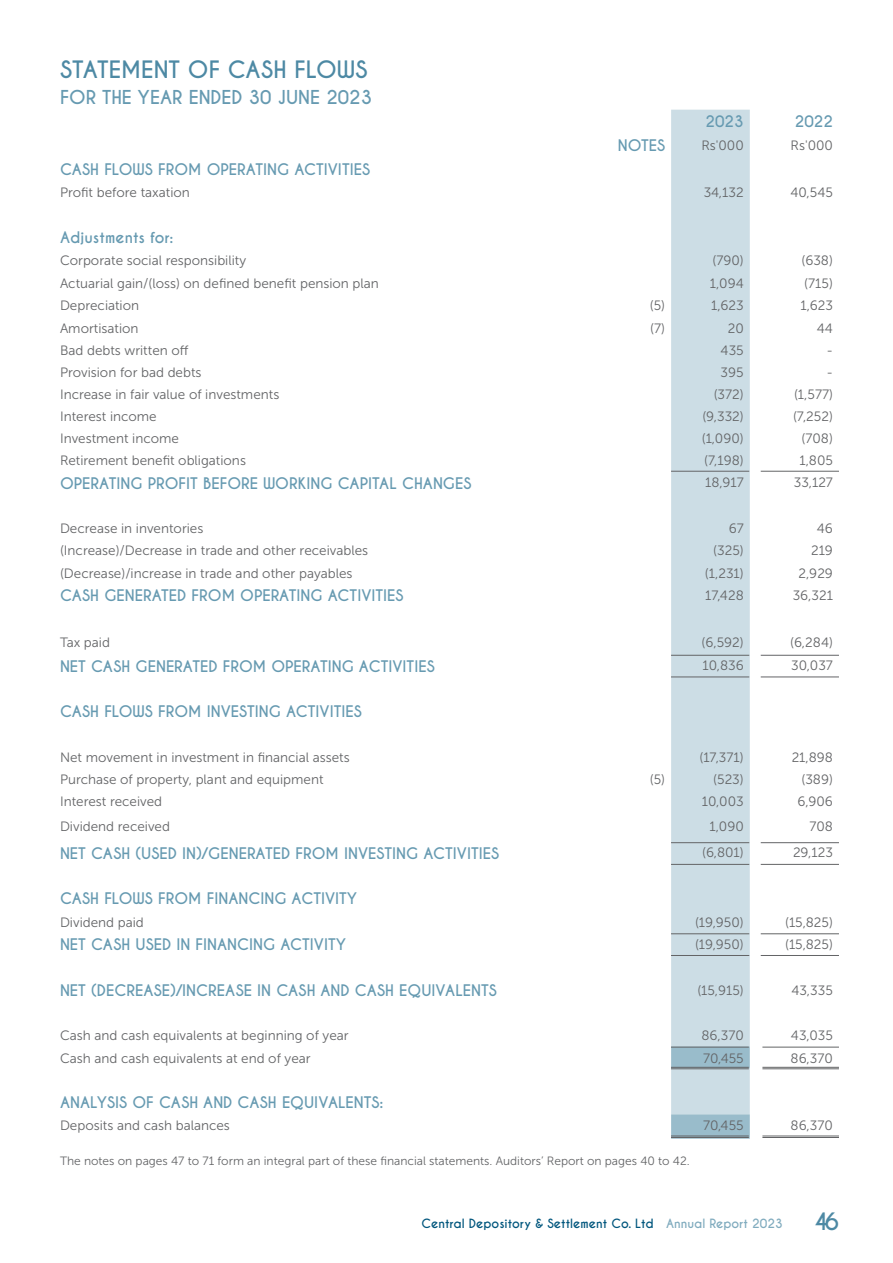
<style>
.page{position:relative;width:893px;height:1263px;background:#fff}
.page>*{position:absolute;margin:0;border:0;box-sizing:border-box;transform-origin:0 0}
.t1{font:700 22.5px "Caviar Dreams";color:#4d89a4}
.t2{font:700 18px "Caviar Dreams";color:#669ab1}
.t3{font:700 15px "Caviar Dreams";color:#669ab1}
.t4{font:13.5px "Museo Sans 300";color:#636466}
.t5{font:12px "Museo Sans 300";color:#636466}
.t6{font:700 12px "Caviar Dreams";color:#00567d}
.s1{color:#80abbe}
</style>
<div class="page">
<div style="left:671px;top:110px;width:79px;height:936px;background:#ccdde5"></div>
<svg style="left:671px;top:1046px;width:79px;height:93px"></svg>
<hr style="left:671px;top:471px;width:78px;height:1px;background:#636466">
<hr style="left:761px;top:471px;width:78px;height:1px;background:#636466">
<hr style="left:671px;top:676px;width:78px;height:1px;background:#636466">
<hr style="left:761px;top:676px;width:78px;height:1px;background:#636466">
<hr style="left:671px;top:655px;width:78px;height:1px;background:#636466">
<hr style="left:761px;top:655px;width:78px;height:1px;background:#636466">
<hr style="left:671px;top:864px;width:78px;height:1px;background:#636466">
<hr style="left:761px;top:864px;width:78px;height:1px;background:#636466">
<hr style="left:671px;top:842px;width:78px;height:1px;background:#636466">
<hr style="left:761px;top:842px;width:78px;height:1px;background:#636466">
<hr style="left:671px;top:955px;width:78px;height:1px;background:#636466">
<hr style="left:761px;top:955px;width:78px;height:1px;background:#636466">
<hr style="left:671px;top:933px;width:78px;height:1px;background:#636466">
<hr style="left:761px;top:933px;width:78px;height:1px;background:#636466">
<hr style="left:671px;top:1047px;width:78px;height:1px;background:#636466">
<hr style="left:671px;top:1067px;width:78px;height:1px;background:#636466">
<hr style="left:671px;top:1068px;width:78px;height:1px;background:#636466">
<hr style="left:671px;top:1135px;width:78px;height:1px;background:#636466">
<hr style="left:671px;top:1137px;width:78px;height:1px;background:#636466">
<hr style="left:762px;top:1047px;width:77px;height:1px;background:#636466">
<hr style="left:762px;top:1067px;width:77px;height:1px;background:#636466">
<hr style="left:762px;top:1068px;width:77px;height:1px;background:#636466">
<hr style="left:762px;top:1135px;width:77px;height:1px;background:#636466">
<hr style="left:762px;top:1137px;width:77px;height:1px;background:#636466">
<h1 class="t1" style="left:60px;top:56px;width:309px">STATEMENT OF CASH FLOWS</h1>
<h2 class="t2" style="left:60px;top:86px;width:314px">FOR THE YEAR ENDED 30 JUNE 2023</h2>
<p class="t3" style="left:706px;top:113px;width:40px">2023</p>
<p class="t3" style="left:795px;top:113px;width:40px">2022</p>
<p class="t3" style="left:618px;top:136px;width:49px">NOTES</p>
<p class="t4" style="left:701px;top:138px;width:44px">Rs'000</p>
<p class="t4" style="left:790px;top:138px;width:44px">Rs'000</p>
<p class="t3" style="left:60px;top:160px;width:312px">CASH FLOWS FROM OPERATING ACTIVITIES</p>
<p class="t4" style="left:60px;top:185px;width:131px">Profit before taxation</p>
<p class="t4" style="left:704px;top:185px;width:42px">34,132</p>
<p class="t4" style="left:790px;top:185px;width:44px">40,545</p>
<p class="t3" style="left:60px;top:228px;width:115px">Adjustments for:</p>
<p class="t4" style="left:60px;top:253px;width:188px">Corporate social responsibility</p>
<p class="t4" style="left:712px;top:253px;width:33px">(790)</p>
<p class="t4" style="left:801px;top:253px;width:33px">(638)</p>
<p class="t4" style="left:60px;top:276px;width:320px">Actuarial gain/(loss) on defined benefit pension plan</p>
<p class="t4" style="left:710px;top:276px;width:35px">1,094</p>
<p class="t4" style="left:804px;top:276px;width:30px">(715)</p>
<p class="t4" style="left:60px;top:298px;width:81px">Depreciation</p>
<p class="t4" style="left:650px;top:298px;width:17px">(5)</p>
<p class="t4" style="left:711px;top:298px;width:34px">1,623</p>
<p class="t4" style="left:800px;top:298px;width:34px">1,623</p>
<p class="t4" style="left:60px;top:321px;width:80px">Amortisation</p>
<p class="t4" style="left:650px;top:321px;width:16px">(7)</p>
<p class="t4" style="left:728px;top:321px;width:18px">20</p>
<p class="t4" style="left:817px;top:321px;width:18px">44</p>
<p class="t4" style="left:60px;top:343px;width:130px">Bad debts written off</p>
<p class="t4" style="left:721px;top:343px;width:25px">435</p>
<p class="t4" style="left:826px;top:343px;width:8px">-</p>
<p class="t4" style="left:60px;top:365px;width:143px">Provision for bad debts</p>
<p class="t4" style="left:721px;top:365px;width:25px">395</p>
<p class="t4" style="left:826px;top:365px;width:8px">-</p>
<p class="t4" style="left:60px;top:387px;width:221px">Increase in fair value of investments</p>
<p class="t4" style="left:714px;top:387px;width:32px">(372)</p>
<p class="t4" style="left:794px;top:387px;width:40px">(1,577)</p>
<p class="t4" style="left:60px;top:409px;width:98px">Interest income</p>
<p class="t4" style="left:702px;top:409px;width:43px">(9,332)</p>
<p class="t4" style="left:793px;top:409px;width:41px">(7,252)</p>
<p class="t4" style="left:60px;top:431px;width:120px">Investment income</p>
<p class="t4" style="left:702px;top:431px;width:43px">(1,090)</p>
<p class="t4" style="left:802px;top:431px;width:33px">(708)</p>
<p class="t4" style="left:60px;top:453px;width:187px">Retirement benefit obligations</p>
<p class="t4" style="left:704px;top:453px;width:41px">(7,198)</p>
<p class="t4" style="left:799px;top:453px;width:35px">1,805</p>
<p class="t3" style="left:60px;top:474px;width:413px">OPERATING PROFIT BEFORE WORKING CAPITAL CHANGES</p>
<p class="t4" style="left:705px;top:475px;width:40px">18,917</p>
<p class="t4" style="left:794px;top:475px;width:41px">33,127</p>
<p class="t4" style="left:60px;top:521px;width:145px">Decrease in inventories</p>
<p class="t4" style="left:729px;top:521px;width:17px">67</p>
<p class="t4" style="left:817px;top:521px;width:18px">46</p>
<p class="t4" style="left:60px;top:543px;width:310px">(Increase)/Decrease in trade and other receivables</p>
<p class="t4" style="left:713px;top:543px;width:32px">(325)</p>
<p class="t4" style="left:811px;top:543px;width:23px">219</p>
<p class="t4" style="left:60px;top:566px;width:294px">(Decrease)/increase in trade and other payables</p>
<p class="t4" style="left:705px;top:566px;width:40px">(1,231)</p>
<p class="t4" style="left:799px;top:566px;width:36px">2,929</p>
<p class="t3" style="left:60px;top:586px;width:345px">CASH GENERATED FROM OPERATING ACTIVITIES</p>
<p class="t4" style="left:705px;top:588px;width:40px">17,428</p>
<p class="t4" style="left:793px;top:588px;width:42px">36,321</p>
<p class="t4" style="left:60px;top:635px;width:52px">Tax paid</p>
<p class="t4" style="left:702px;top:635px;width:44px">(6,592)</p>
<p class="t4" style="left:790px;top:635px;width:44px">(6,284)</p>
<p class="t3" style="left:60px;top:657px;width:376px">NET CASH GENERATED FROM OPERATING ACTIVITIES</p>
<p class="t4" style="left:702px;top:658px;width:43px">10,836</p>
<p class="t4" style="left:791px;top:658px;width:43px">30,037</p>
<p class="t3" style="left:60px;top:703px;width:303px">CASH FLOWS FROM INVESTING ACTIVITIES</p>
<p class="t4" style="left:60px;top:750px;width:291px">Net movement in investment in financial assets</p>
<p class="t4" style="left:699px;top:750px;width:46px">(17,371)</p>
<p class="t4" style="left:792px;top:750px;width:43px">21,898</p>
<p class="t4" style="left:60px;top:772px;width:265px">Purchase of property, plant and equipment</p>
<p class="t4" style="left:650px;top:772px;width:17px">(5)</p>
<p class="t4" style="left:713px;top:772px;width:32px">(523)</p>
<p class="t4" style="left:801px;top:772px;width:33px">(389)</p>
<p class="t4" style="left:60px;top:794px;width:104px">Interest received</p>
<p class="t4" style="left:702px;top:794px;width:43px">10,003</p>
<p class="t4" style="left:797px;top:794px;width:37px">6,906</p>
<p class="t4" style="left:60px;top:819px;width:111px">Dividend received</p>
<p class="t4" style="left:710px;top:819px;width:36px">1,090</p>
<p class="t4" style="left:809px;top:819px;width:25px">708</p>
<p class="t3" style="left:60px;top:844px;width:441px">NET CASH (USED IN)/GENERATED FROM INVESTING ACTIVITIES</p>
<p class="t4" style="left:702px;top:845px;width:43px">(6,801)</p>
<p class="t4" style="left:793px;top:845px;width:41px">29,123</p>
<p class="t3" style="left:60px;top:890px;width:299px">CASH FLOWS FROM FINANCING ACTIVITY</p>
<p class="t4" style="left:60px;top:915px;width:85px">Dividend paid</p>
<p class="t4" style="left:695px;top:915px;width:50px">(19,950)</p>
<p class="t4" style="left:785px;top:915px;width:49px">(15,825)</p>
<p class="t3" style="left:60px;top:935px;width:288px">NET CASH USED IN FINANCING ACTIVITY</p>
<p class="t4" style="left:695px;top:937px;width:50px">(19,950)</p>
<p class="t4" style="left:785px;top:937px;width:49px">(15,825)</p>
<p class="t3" style="left:60px;top:981px;width:438px">NET (DECREASE)/INCREASE IN CASH AND CASH EQUIVALENTS</p>
<p class="t4" style="left:697px;top:982px;width:48px">(15,915)</p>
<p class="t4" style="left:791px;top:982px;width:43px">43,335</p>
<p class="t4" style="left:60px;top:1028px;width:290px">Cash and cash equivalents at beginning of year</p>
<p class="t4" style="left:701px;top:1028px;width:44px">86,370</p>
<p class="t4" style="left:791px;top:1028px;width:43px">43,035</p>
<p class="t4" style="left:60px;top:1050px;width:252px">Cash and cash equivalents at end of year</p>
<p class="t4" style="left:703px;top:1050px;width:42px">70,455</p>
<p class="t4" style="left:791px;top:1050px;width:44px">86,370</p>
<p class="t3" style="left:60px;top:1093px;width:325px">ANALYSIS OF CASH AND CASH EQUIVALENTS:</p>
<p class="t4" style="left:60px;top:1118px;width:171px">Deposits and cash balances</p>
<p class="t4" style="left:703px;top:1118px;width:42px">70,455</p>
<p class="t4" style="left:791px;top:1118px;width:44px">86,370</p>
<p class="t5" style="left:60px;top:1154px;width:631px">The notes on pages 47 to 71 form an integral part of these financial statements. Auditors’ Report on pages 40 to 42.</p>
<p class="t6" style="left:421px;top:1216px;width:363px">Central Depository &amp; Settlement Co. Ltd <span class="s1">Annual Report 2023</span></p>
<h1 class="t1" style="left:813px;top:1208px;width:27px">46</h1>
</div>
